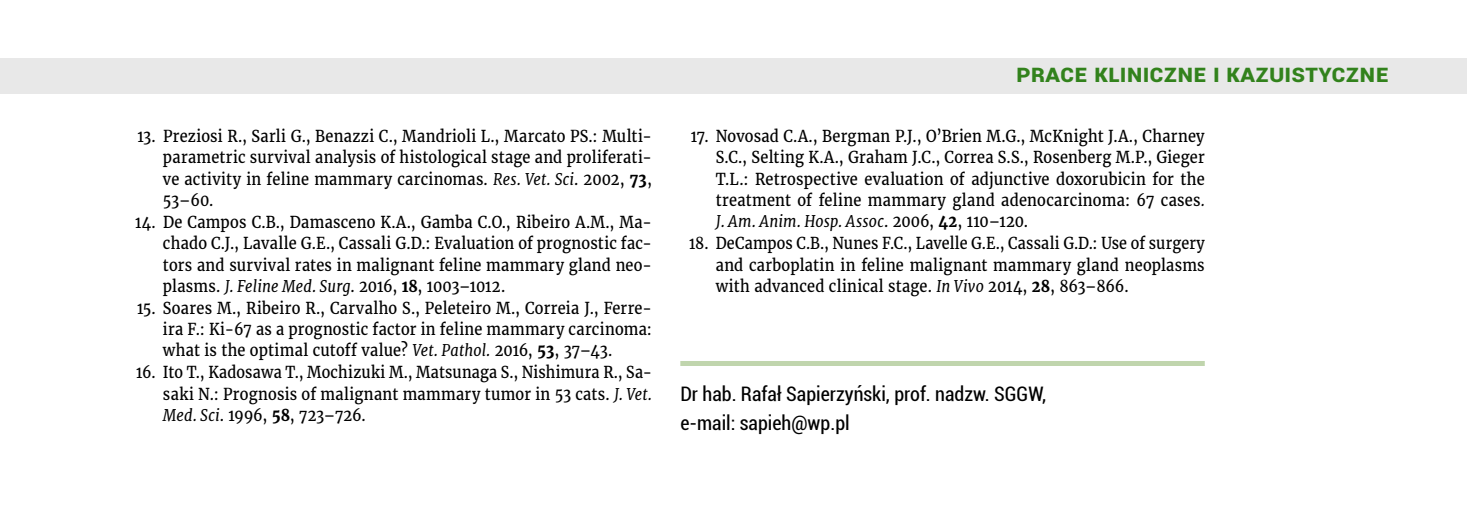
<style>
.page{position:relative;width:1467px;height:514px;background:#fff}
.page>*{position:absolute;margin:0;border:0;box-sizing:border-box;transform-origin:0 0}
.t1{font:700 25px "Roboto";letter-spacing:.005em;color:#32821c}
.t2{font:condensed 20px/28.8px "Roboto";color:#000}
.t3{font:16.25px/21.2px "Merriweather";letter-spacing:.02em;color:#000;text-align:justify;scale:.9 1}
.t4{font:16.25px/21.2px "Merriweather";letter-spacing:.02em;color:#000;text-align:justify;scale:.89 1}
.s1{font-style:italic}
.s2{font-weight:700}
</style>
<div class="page">
<div style="left:680px;top:360px;width:525px;height:5px;background:#c0d5ad"></div>
<div style="left:0;top:58px;width:1467px;height:35px;background:#e8e8e8"></div>
<p class="t3" style="left:163px;top:126px;width:545px;text-indent:-26px">13. Preziosi R., Sarli G., Benazzi C., Mandrioli L., Marcato PS.: Multi&shy;parametric survival analysis of histological stage and proliferati&shy;ve activity in feline mammary carcinomas. <span class="s1">Res. Vet. Sci</span>. 2002, <span class="s2">73</span>, 53–60.</p>
<p class="t3" style="left:163px;top:211px;width:545px;text-indent:-28px">14. De Campos C.B., Damasceno K.A., Gamba C.O., Ribeiro A.M., Ma&shy;chado C.J., Lavalle G.E., Cassali G.D.: Evaluation of prognostic fac&shy;tors and survival rates in malignant feline mammary gland neo&shy;plasms. <span class="s1">J. Feline Med. Surg</span>. 2016, <span class="s2">18</span>, 1003–1012.</p>
<p class="t3" style="left:163px;top:297px;width:545px;text-indent:-26px">15. Soares M., Ribeiro R., Carvalho S., Peleteiro M., Correia J., Ferre&shy;ira F.: Ki-67 as a prognostic factor in feline mammary carcinoma: what is the optimal cutoff value? <span class="s1">Vet. Pathol.</span> 2016, <span class="s2">53</span>, 37–43.</p>
<p class="t4" style="left:163px;top:361px;width:551px;text-indent:-27px">16. Ito T., Kadosawa T., Mochizuki M., Matsunaga S., Nishimura R., Sa&shy;saki N.: Prognosis of malignant mammary tumor in 53 cats. <span class="s1">J. Vet.<br>Med. Sci</span>. 1996, <span class="s2">58</span>, 723–726.</p>
<h1 class="t1" style="left:1016px;top:56px;width:374px">Prace kliniczne i kazuistyczne</h1>
<p class="t3" style="left:716px;top:126px;width:545px;text-indent:-25px">17. Novosad C.A., Bergman P.J., O’Brien M.G., McKnight J.A., Charney S.C., Selting K.A., Graham J.C., Correa S.S., Rosenberg M.P., Gieger T.L.: Retrospective evaluation of adjunctive doxorubicin for the treatment of feline mammary gland adenocarcinoma: 67 cases<span class="s1">.<br>J. Am. Anim. Hosp. Assoc</span>. 2006, <span class="s2">42</span>, 110–120.</p>
<p class="t4" style="left:716px;top:233px;width:551px;text-indent:-27px">18. DeCampos C.B., Nunes F.C., Lavelle G.E., Cassali G.D.: Use of surgery and carboplatin in feline malignant mammary gland neoplasms with advanced clinical stage. <span class="s1">In Vivo</span> 2014, <span class="s2">28</span>, 863–866.</p>
<p class="t2" style="left:680px;top:379px;width:367px">Dr hab. Rafał Sapierzyński, prof. nadzw. SGGW, e-mail: sapieh@wp.pl</p>
</div>
